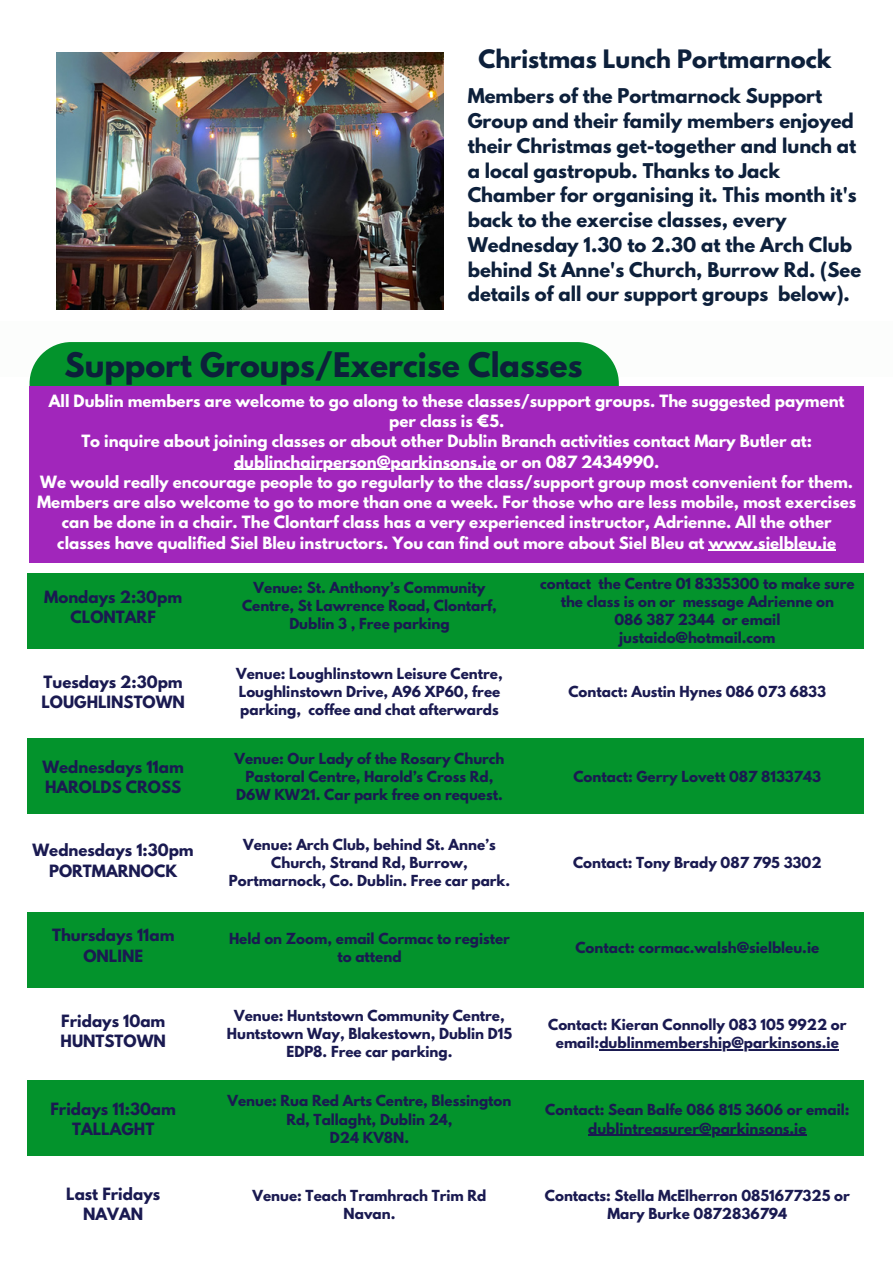
<style>
.page{position:relative;width:893px;height:1264px;background:#fff}
.page>*{position:absolute;margin:0;border:0;box-sizing:border-box;transform-origin:0 0}
.t1{font:700 30px "League Spartan";color:#0d203b}
.t2{font:700 22.5px "League Spartan";color:#0d203b}
.t3{font:700 18px/24.8px "League Spartan";color:#0d203b}
.t4{font:700 15px/20.2px "League Spartan";color:#fff;text-align:center}
.t5{font:700 15px "League Spartan";color:#1a1a51}
.t6{font:700 13.5px/18px "League Spartan";color:#1a1a51;text-align:center}
</style>
<div class="page">
<div style="left:27px;top:573px;width:836px;height:75px;background:#03932c"></div>
<div style="left:27px;top:738px;width:836px;height:75px;background:#03932c"></div>
<div style="left:27px;top:912px;width:836px;height:75px;background:#03932c"></div>
<div style="left:27px;top:1080px;width:836px;height:75px;background:#03932c"></div>
<hr style="left:599px;top:1049px;width:239px;height:1px;background:#1a1a51">
<hr style="left:588px;top:1134px;width:218px;height:1px;background:#1a1a51">
<div style="left:30px;top:342px;width:588px;height:44px;background:#03932c"></div>
<div style="left:30px;top:386px;width:833px;height:177px;background:#a126bb"></div>
<hr style="left:234px;top:469px;width:262px;height:1px;background:#fff">
<hr style="left:708px;top:550px;width:128px;height:1px;background:#fff">
<img style="left:57px;top:52px;width:386px;height:258px">
<p class="t2" style="left:478px;top:48px;width:354px">Christmas Lunch Portmarnock</p>
<p class="t3" style="left:467px;top:86px;width:395px">Members of the Portmarnock Support Group and their family members enjoyed their Christmas get-together and lunch at a local gastropub. Thanks to Jack Chamber for organising it. This month it's back to the exercise classes, every Wednesday 1.30 to 2.30 at the Arch Club behind St Anne's Church, Burrow Rd. (See details of all our support groups below).</p>
<p class="t1" style="left:65px;top:350px;width:519px">Support Groups/Exercise Classes</p>
<p class="t4" style="left:49px;top:392px;width:797px">All Dublin members are welcome to go along to these classes/support groups. The suggested payment per class is €5.</p>
<p class="t4" style="left:81px;top:433px;width:732px">To inquire about joining classes or about other Dublin Branch activities contact Mary Butler at: dublinchairperson@parkinsons.ie or on 087 2434990.</p>
<p class="t4" style="left:37px;top:473px;width:820px">We would really encourage people to go regularly to the class/support group most convenient for them.<br>Members are also welcome to go to more than one a week. For those who are less mobile, most exercises can be done in a chair. The Clontarf class has a very experienced instructor, Adrienne. All the other classes have qualified Siel Bleu instructors. You can find out more about Siel Bleu at www.sielbleu.ie</p>
<p class="t5" style="left:44px;top:589px;width:139px">Mondays 2:30pm</p>
<p class="t5" style="left:71px;top:609px;width:87px">CLONTARF</p>
<p class="t5" style="left:44px;top:674px;width:141px">Tuesdays 2:30pm</p>
<p class="t5" style="left:41px;top:694px;width:145px">LOUGHLINSTOWN</p>
<p class="t5" style="left:42px;top:759px;width:143px">Wednesdays 11am</p>
<p class="t5" style="left:45px;top:780px;width:138px">HAROLDS CROSS</p>
<p class="t5" style="left:32px;top:842px;width:163px">Wednesdays 1:30pm</p>
<p class="t5" style="left:49px;top:863px;width:130px">PORTMARNOCK</p>
<p class="t5" style="left:52px;top:927px;width:124px">Thursdays 11am</p>
<p class="t5" style="left:83px;top:948px;width:61px">ONLINE</p>
<p class="t5" style="left:61px;top:1013px;width:106px">Fridays 10am</p>
<p class="t5" style="left:61px;top:1033px;width:107px">HUNTSTOWN</p>
<p class="t5" style="left:50px;top:1100px;width:127px">Fridays 11:30am</p>
<p class="t5" style="left:72px;top:1121px;width:84px">TALLAGHT</p>
<p class="t5" style="left:66px;top:1185px;width:95px">Last Fridays</p>
<p class="t5" style="left:83px;top:1206px;width:62px">NAVAN</p>
<p class="t6" style="left:242px;top:580px;width:256px">Venue: St. Anthony’s Community<br>Centre, St Lawrence Road, Clontarf,<br>Dublin 3 , Free parking</p>
<p class="t6" style="left:540px;top:576px;width:316px">contact the Centre 01 8335300 to make sure the class is on or message Adrienne on</p>
<p class="t6" style="left:614px;top:612px;width:167px">086 387 2344 or email justaido@hotmail.com</p>
<p class="t6" style="left:236px;top:666px;width:268px;text-align:left">Venue: Loughlinstown Leisure Centre,<br>Loughlinstown Drive, A96 XP60, free parking, coffee and chat afterwards</p>
<p class="t6" style="left:234px;top:751px;width:271px">Venue: Our Lady of the Rosary Church<br>Pastoral Centre, Harold’s Cross Rd,</p>
<p class="t6" style="left:236px;top:787px;width:268px">D6W KW21. Car park free on request.</p>
<p class="t6" style="left:229px;top:837px;width:282px">Venue: Arch Club, behind St. Anne’s<br>Church, Strand Rd, Burrow,<br>Portmarnock, Co. Dublin. Free car park.</p>
<p class="t6" style="left:568px;top:684px;width:259px">Contact: Austin Hynes 086 073 6833</p>
<p class="t6" style="left:573px;top:769px;width:249px">Contact: Gerry Lovett 087 8133743</p>
<p class="t6" style="left:573px;top:855px;width:250px">Contact: Tony Brady 087 795 3302</p>
<p class="t6" style="left:229px;top:931px;width:282px">Held on Zoom, email Cormac to register to attend</p>
<p class="t6" style="left:575px;top:940px;width:245px">Contact: cormac.walsh@sielbleu.ie</p>
<p class="t6" style="left:227px;top:1008px;width:287px">Venue: Huntstown Community Centre,<br>Huntstown Way, Blakestown, Dublin D15<br>EDP8. Free car parking.</p>
<p class="t6" style="left:548px;top:1017px;width:300px">Contact: Kieran Connolly 083 105 9922 or email:dublinmembership@parkinsons.ie</p>
<p class="t6" style="left:227px;top:1093px;width:285px">Venue: Rua Red Arts Centre, Blessington<br>Rd, Tallaght, Dublin 24,</p>
<p class="t6" style="left:330px;top:1129px;width:81px">D24 KV8N.</p>
<p class="t6" style="left:545px;top:1102px;width:306px">Contact: Sean Balfe 086 815 3606 or email: dublintreasurer@parkinsons.ie</p>
<p class="t6" style="left:252px;top:1188px;width:235px">Venue: Teach Tramhrach Trim Rd<br>Navan.</p>
<p class="t6" style="left:545px;top:1188px;width:306px">Contacts: Stella McElherron 0851677325 or<br>Mary Burke 0872836794</p>
</div>
